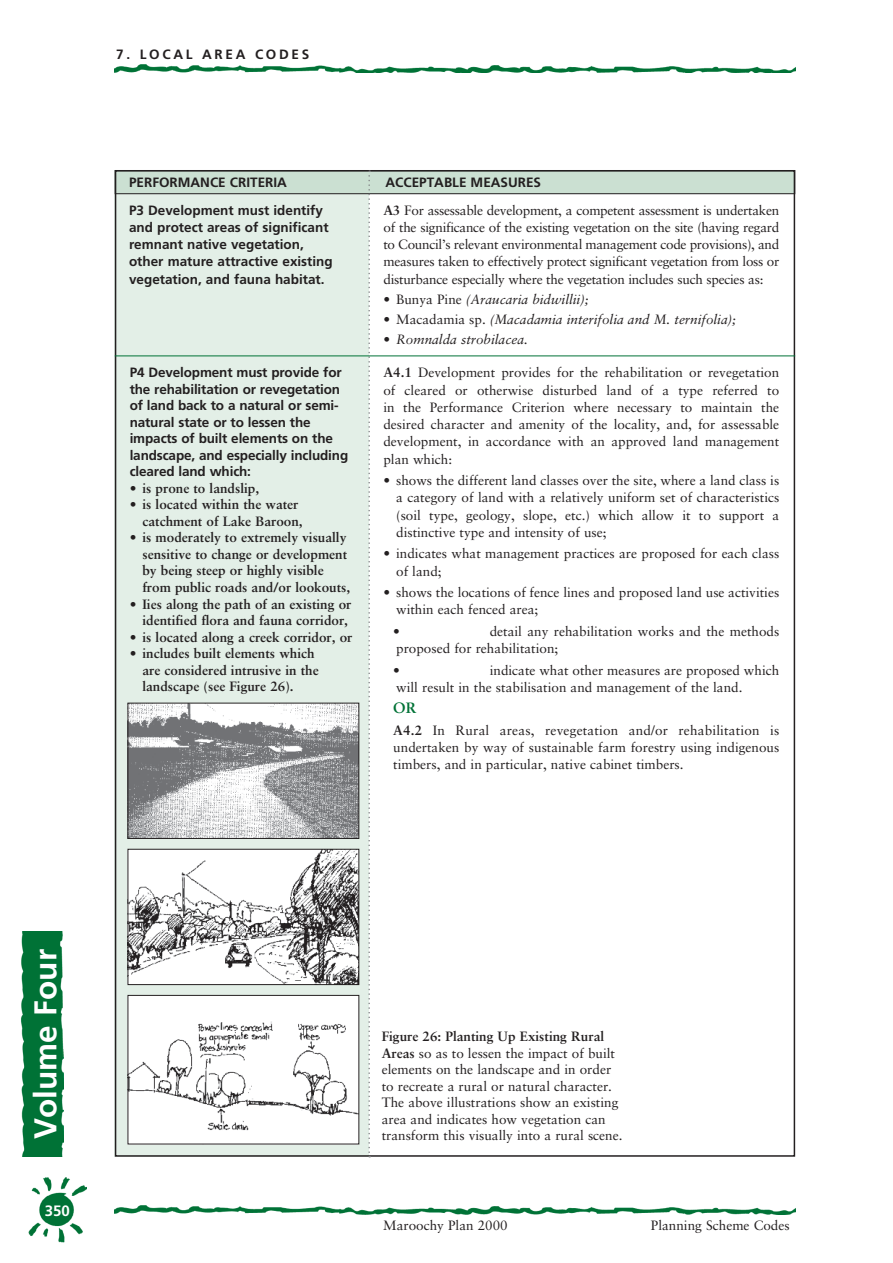
<style>
.page{position:relative;width:893px;height:1263px;background:#fff}
.page>*{position:absolute;margin:0;border:0;box-sizing:border-box;transform-origin:0 0}
.t1{font:700 31.5px "Frutiger";color:#fff}
.t2{font:700 15px "Frutiger";color:#fff}
.t3{font:700 15px "Sabon";color:#007236}
.t4{font:13.5px/17.2px "Sabon";color:#231f20}
.t5{font:700 13.5px/16.5px "Frutiger";color:#231f20}
.t6{font:700 13.5px/16.5px "Sabon";color:#231f20}
.t7{font:italic 13.5px "Sabon";color:#231f20}
.t8{font:700 13.5px "Frutiger";letter-spacing:.2em;color:#231f20}
.s1{font-weight:700}
.s2{font-style:normal}
</style>
<div class="page">
<img style="left:29px;top:1177px;width:58px;height:65px">
<img style="left:115px;top:1205px;width:680px;height:9px">
<img style="left:115px;top:64px;width:680px;height:9px">
<img style="left:21px;top:932px;width:42px;height:225px">
<div style="left:115px;top:170px;width:254px;height:987px;background:#e3efe7"></div>
<div style="left:115px;top:170px;width:680px;height:24px;background:#cbe0d2"></div>
<div style="left:115px;top:170px;width:680px;height:24px;border:1px solid #231f20"></div>
<svg style="left:368px;top:171px;width:2px;height:986px"></svg>
<img style="left:130px;top:705px;width:227px;height:132px">
<div style="left:128px;top:703px;width:231px;height:136px;border:1px solid #231f20"></div>
<img style="left:130px;top:851px;width:227px;height:132px">
<div style="left:128px;top:849px;width:231px;height:136px;border:1px solid #231f20"></div>
<img style="left:130px;top:997px;width:227px;height:145px">
<div style="left:128px;top:995px;width:231px;height:149px;border:1px solid #231f20"></div>
<hr style="left:115px;top:355px;width:680px;height:1px;background:#007236">
<p class="t8" style="left:116px;top:46px;width:195px">7. LOCAL AREA CODES</p>
<p class="t5" style="left:129px;top:174px;width:159px">PERFORMANCE CRITERIA</p>
<p class="t5" style="left:385px;top:174px;width:157px">ACCEPTABLE MEASURES</p>
<p class="t5" style="left:129px;top:201px;width:205px;line-height:17.2px">P3 Development must identify and protect areas of significant remnant native vegetation, other mature attractive existing vegetation, and fauna habitat.</p>
<p class="t4" style="left:383px;top:201px;width:397px;text-align:justify"><span class="s1">A3</span> For assessable development, a competent assessment is undertaken of the significance of the existing vegetation on the site (having regard to Council’s relevant environmental management code provisions), and measures taken to effectively protect significant vegetation from loss or disturbance especially where the vegetation includes such species as:</p>
<p class="t7" style="left:383px;top:291px;width:207px"><span class="s2">• Bunya Pine</span> (Araucaria bidwillii);</p>
<p class="t7" style="left:383px;top:311px;width:354px"><span class="s2">• Macadamia sp.</span> (Macadamia interifolia and M. ternifolia);</p>
<p class="t7" style="left:383px;top:332px;width:146px"><span class="s2">•</span> Romnalda strobilacea.</p>
<p class="t5" style="left:130px;top:364px;width:220px">P4 Development must provide for the rehabilitation or revegetation of land back to a natural or semi&shy;natural state or to lessen the impacts of built elements on the landscape, and especially including cleared land which:</p>
<p class="t6" style="left:130px;top:480px;width:131px">• is prone to landslip,</p>
<p class="t6" style="left:142px;top:496px;width:162px;text-indent:-13px">• is located within the water catchment of Lake Baroon,</p>
<p class="t6" style="left:142px;top:529px;width:209px;text-indent:-13px">• is moderately to extremely visually sensitive to change or development by being steep or highly visible from public roads and/or lookouts,</p>
<p class="t6" style="left:130px;top:595px;width:223px;text-align:right">• Iies along the path of an existing or identified flora and fauna corridor,</p>
<p class="t6" style="left:130px;top:628px;width:224px">• is located along a creek corridor, or</p>
<p class="t6" style="left:142px;top:645px;width:178px;text-indent:-13px">• includes built elements which are considered in trusive in the landscape (see Figure 26).</p>
<p class="t4" style="left:383px;top:364px;width:397px;text-align:justify"><span class="s1">A4.1</span> Development provides for the rehabilitation or revegetation of cleared or otherwise disturbed land of a type referred to in the Performance Criterion where necessary to maintain the desired character and amenity of the locality, and, for assessable development, in accordance with an approved land management plan which:</p>
<p class="t4" style="left:396px;top:472px;width:385px;text-align:justify;text-indent:-13px">• shows the different land classes over the site, where a land class is a category of land with a relatively uniform set of characteristics (soil type, geology, slope, etc.) which allow it to support a distinctive type and intensity of use;</p>
<p class="t4" style="left:396px;top:545px;width:385px;text-indent:-13px">• indicates what management practices are proposed for each class of land;</p>
<p class="t4" style="left:396px;top:584px;width:385px;text-indent:-13px">• shows the locations of fence lines and proposed land use activities within each fenced area;</p>
<p class="t4" style="left:393px;top:622px;width:8px">•</p>
<p class="t4" style="left:396px;top:622px;width:385px;text-indent:94px">detail any rehabilitation works and the methods proposed for rehabilitation;</p>
<p class="t4" style="left:393px;top:661px;width:8px">•</p>
<p class="t4" style="left:396px;top:661px;width:385px;text-indent:94px">indicate what other measures are proposed which will result in the stabilisation and management of the land.</p>
<p class="t3" style="left:393px;top:699px;width:25px">OR</p>
<p class="t4" style="left:393px;top:721px;width:387px;text-align:justify"><span class="s1">A4.2</span> In Rural areas, revegetation and/or rehabilitation is undertaken by way of sustainable farm forestry using indigenous timbers, and in particular, native cabinet timbers.</p>
<h1 class="t1" style="left:27px;top:1139px;width:191px;rotate:-90deg">Volume Four</h1>
<p class="t2" style="left:45px;top:1202px;width:27px">350</p>
<p class="t4" style="left:382px;top:1028px;width:242px;line-height:16.5px"><span class="s1">Figure 26: Planting Up Existing Rural Areas</span> so as to lessen the impact of built elements on the landscape and in order to recreate a rural or natural character.<br>The above illustrations show an existing area and indicates how vegetation can transform this visually into a rural scene.</p>
<p class="t4" style="left:383px;top:1217px;width:126px">Maroochy Plan 2000</p>
<p class="t4" style="left:651px;top:1217px;width:140px">Planning Scheme Codes</p>
</div>
